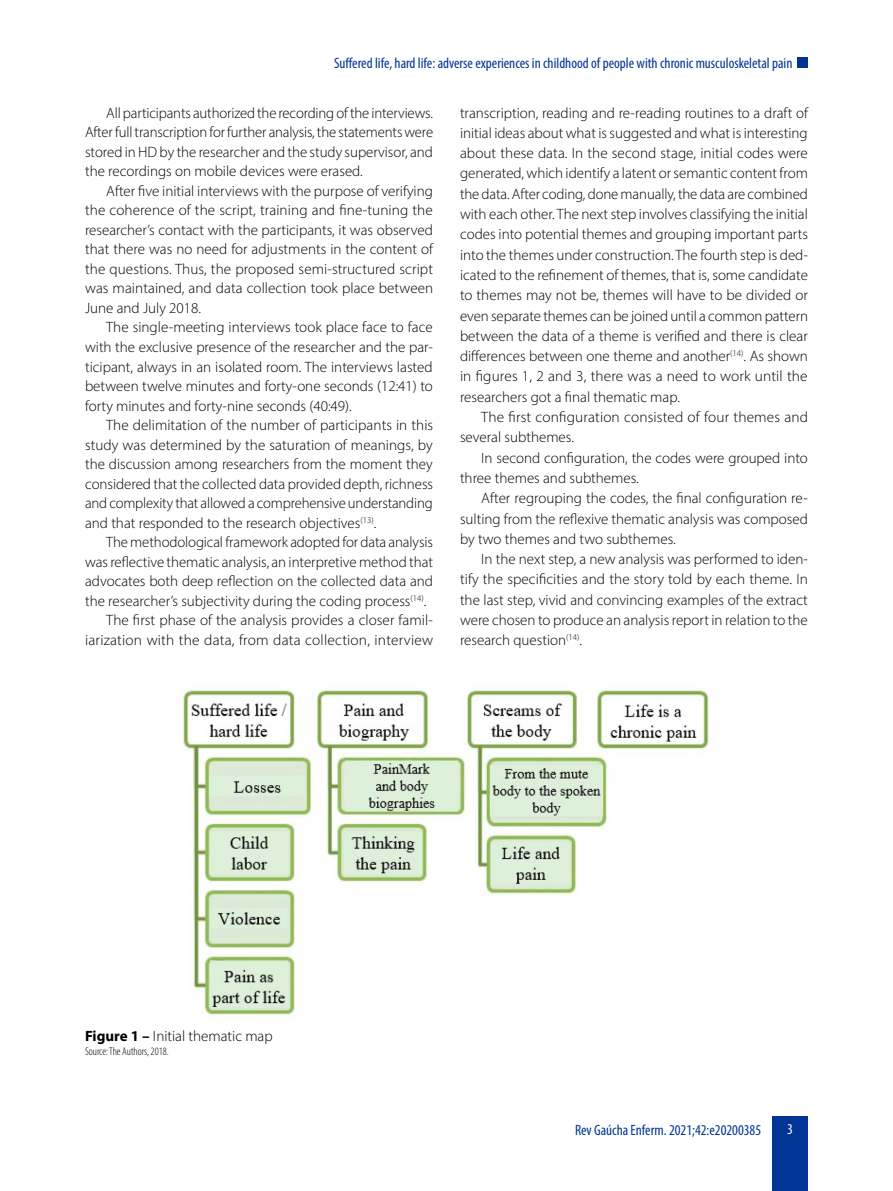
<style>
.page{position:relative;width:893px;height:1191px;background:#fff}
.page>*{position:absolute;margin:0;border:0;box-sizing:border-box;transform-origin:0 0}
.t1{font:300 15px/20.2px "Myriad Pro";color:#000;text-align:justify}
.t2{font:condensed 15px "Myriad Pro";color:#003595}
.t3{font:condensed 15px "Myriad Pro";color:#fff}
.t4{font:300 condensed 11.25px "Myriad Pro";color:#000}
.s1{font-weight:700}
</style>
<div class="page">
<div style="left:772px;top:1116px;width:36px;height:75px;background:#003595"></div>
<div style="left:798px;top:57px;width:10px;height:11px;background:#003595"></div>
<img style="left:183px;top:688px;width:527px;height:330px">
<p class="t2" style="left:334px;top:54px;width:460px">Suffered life, hard life: adverse experiences in childhood of people with chronic musculoskeletal pain</p>
<p class="t1" style="left:85px;top:103px;width:350px;line-height:19.5px;text-indent:21px">All participants authorized the recording of the interviews.<br>After full transcription for further analysis, the statements were stored in HD by the researcher and the study supervisor, and the recordings on mobile devices were erased.</p>
<p class="t1" style="left:85px;top:181px;width:350px;line-height:19.5px;text-indent:21px">After five initial interviews with the purpose of verifying the coherence of the script, training and fine-tuning the researcher’s contact with the participants, it was observed that there was no need for adjustments in the content of the questions. Thus, the proposed semi-structured script was maintained, and data collection took place between June and July 2018.</p>
<p class="t1" style="left:85px;top:317px;width:349px;line-height:19.5px;text-indent:21px">The single-meeting interviews took place face to face with the exclusive presence of the researcher and the par&shy;ticipant, always in an isolated room. The interviews lasted between twelve minutes and forty-one seconds (12:41) to forty minutes and forty-nine seconds (40:49).</p>
<p class="t1" style="left:85px;top:415px;width:350px;line-height:19.5px;text-indent:21px">The delimitation of the number of participants in this study was determined by the saturation of meanings, by the discussion among researchers from the moment they considered that the collected data provided depth, richness and complexity that allowed a comprehensive understanding and that responded to the research objectives<sup>(13)</sup>.</p>
<p class="t1" style="left:106px;top:532px;width:328px">The methodological framework adopted for data analysis</p>
<p class="t1" style="left:85px;top:551px;width:349px">was reflective thematic analysis, an interpretive method that</p>
<p class="t1" style="left:85px;top:571px;width:349px">advocates both deep reflection on the collected data and</p>
<p class="t1" style="left:85px;top:590px;width:343px">the researcher’s subjectivity during the coding process<sup>(14)</sup>.</p>
<p class="t1" style="left:106px;top:610px;width:328px">The first phase of the analysis provides a closer famil-</p>
<p class="t1" style="left:85px;top:629px;width:350px">iarization with the data, from data collection, interview</p>
<p class="t1" style="left:460px;top:102px;width:350px">transcription, reading and re-reading routines to a draft of initial ideas about what is suggested and what is interesting about these data. In the second stage, initial codes were generated, which identify a latent or semantic content from the data. After coding, done manually, the data are combined with each other. The next step involves classifying the initial codes into potential themes and grouping important parts into the themes under construction. The fourth step is ded&shy;icated to the refinement of themes, that is, some candidate to themes may not be, themes will have to be divided or even separate themes can be joined until a common pattern between the data of a theme is verified and there is clear differences between one theme and another<sup>(14)</sup>. As shown in figures 1, 2 and 3, there was a need to work until the researchers got a final thematic map.</p>
<p class="t1" style="left:460px;top:407px;width:350px;text-indent:21px">The first configuration consisted of four themes and several subthemes.</p>
<p class="t1" style="left:460px;top:447px;width:349px;text-indent:21px">In second configuration, the codes were grouped into three themes and subthemes.</p>
<p class="t1" style="left:460px;top:488px;width:349px;text-indent:21px">After regrouping the codes, the final configuration re&shy;sulting from the reflexive thematic analysis was composed by two themes and two subthemes.</p>
<p class="t1" style="left:460px;top:549px;width:349px;text-indent:21px">In the next step, a new analysis was performed to iden&shy;tify the specificities and the story told by each theme. In the last step, vivid and convincing examples of the extract were chosen to produce an analysis report in relation to the research question<sup>(14)</sup>.</p>
<p class="t1" style="left:85px;top:1026px;width:189px"><span class="s1">Figure 1 –</span> Initial thematic map</p>
<p class="t4" style="left:85px;top:1044px;width:85px">Source: The Authors, 2018.</p>
<p class="t2" style="left:575px;top:1121px;width:188px">Rev Gaúcha Enferm. 2021;42:e20200385</p>
<p class="t3" style="left:787px;top:1120px;width:7px">3</p>
</div>
